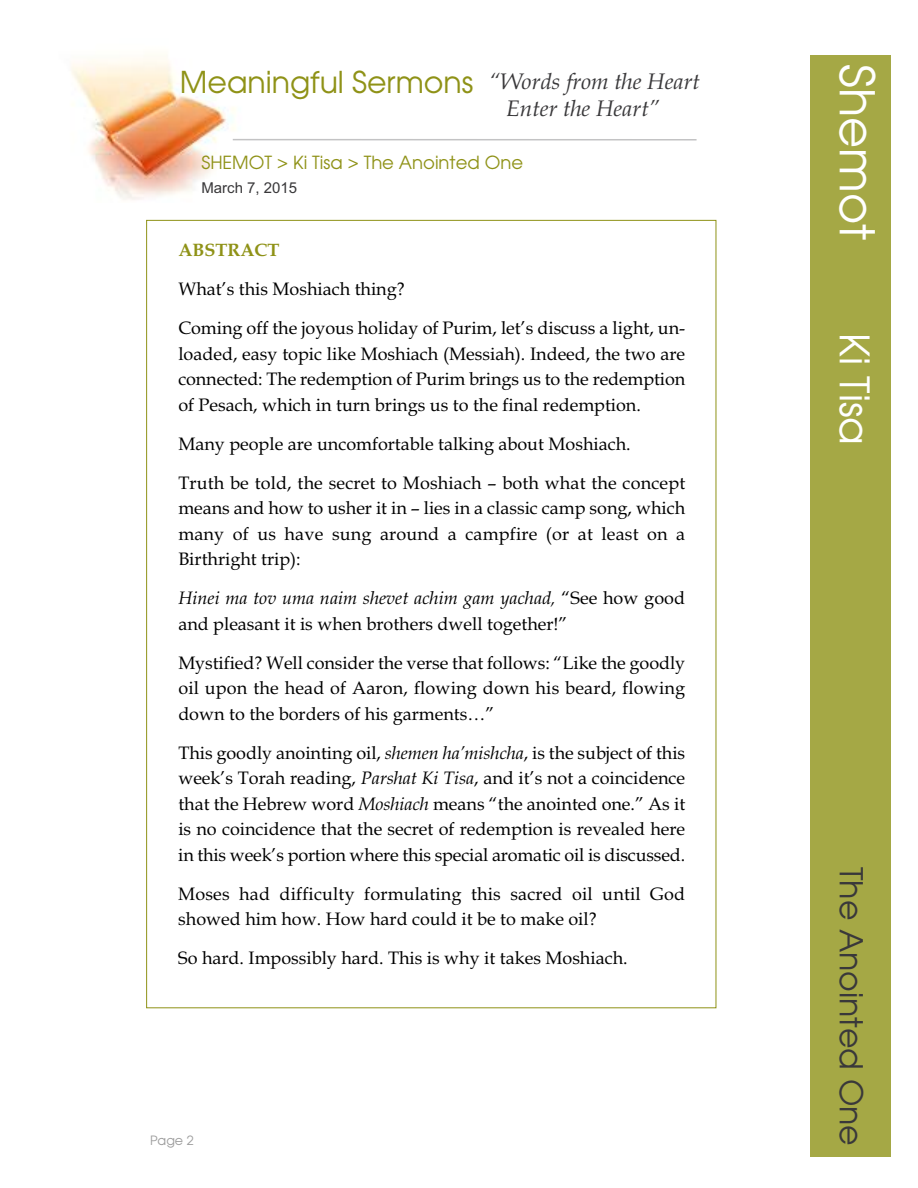
<style>
.page{position:relative;width:918px;height:1188px;background:#fff}
.page>*{position:absolute;margin:0;border:0;box-sizing:border-box;transform-origin:0 0}
.t1{font:47.7px "Avalon Plain";color:#fff}
.t2{font:40.5px "Avalon Plain";color:#fff}
.t3{font:31.5px "Avalon Plain";color:#39383a}
.t4{font:30px "Avalon Plain";color:#8f9217}
.t5{font:italic 22.5px/27.2px "Book Antiqua";color:#39383a}
.t6{font:18px/25.5px "Book Antiqua";color:#000}
.t7{font:18px "Avalon Plain";color:#8f9217}
.t8{font:700 18px "Book Antiqua";color:#8f9217}
.t9{font:15px "Arial";color:#39383a}
.t10{font:12.75px "Avalon Plain";color:#9c9c9c}
.s1{font-style:italic}
</style>
<div class="page">
<div style="left:810px;top:55px;width:81px;height:1101px;background:#a5a845"></div>
<img style="left:71px;top:55px;width:164px;height:145px">
<hr style="left:233px;top:139px;width:464px;height:2px;background:#c3c3c4">
<h3 class="t4" style="left:180px;top:65px;width:295px">Meaningful Sermons</h3>
<p class="t5" style="left:506px;top:68px;width:195px;text-indent:-17px">“Words from the Heart<br>Enter the Heart”</p>
<p class="t7" style="left:201px;top:152px;width:323px">SHEMOT &gt; Ki Tisa &gt; The Anointed One</p>
<p class="t9" style="left:201px;top:179px;width:97px">March 7, 2015</p>
<p class="t8" style="left:178px;top:240px;width:103px">ABSTRACT</p>
<p class="t6" style="left:178px;top:270px;width:508px;line-height:39px">What’s this Moshiach thing?<br>Coming off the joyous holiday of Purim, let’s discuss a light, un-</p>
<p class="t6" style="left:178px;top:341px;width:508px;text-align:justify">loaded, easy topic like Moshiach (Messiah). Indeed, the two are connected: The redemption of Purim brings us to the redemption of Pesach, which in turn brings us to the final redemption.</p>
<p class="t6" style="left:178px;top:424px;width:508px;line-height:39px">Many people are uncomfortable talking about Moshiach.<br>Truth be told, the secret to Moshiach – both what the concept</p>
<p class="t6" style="left:178px;top:495px;width:508px;text-align:justify">means and how to usher it in – lies in a classic camp song, which many of us have sung around a campfire (or at least on a Birthright trip):</p>
<p class="t6" style="left:178px;top:585px;width:508px"><span class="s1">Hinei ma tov uma naim shevet achim gam yachad,</span> “See how good and pleasant it is when brothers dwell together!”</p>
<p class="t6" style="left:178px;top:650px;width:508px;text-align:justify">Mystified? Well consider the verse that follows: “Like the goodly oil upon the head of Aaron, flowing down his beard, flowing down to the borders of his garments…”</p>
<p class="t6" style="left:178px;top:740px;width:508px;text-align:justify">This goodly anointing oil, <span class="s1">shemen ha’mishcha</span>, is the subject of this week’s Torah reading, <span class="s1">Parshat Ki Tisa</span>, and it’s not a coincidence that the Hebrew word <span class="s1">Moshiach</span> means “the anointed one.” As it is no coincidence that the secret of redemption is revealed here in this week’s portion where this special aromatic oil is discussed.</p>
<p class="t6" style="left:178px;top:881px;width:508px">Moses had difficulty formulating this sacred oil until God showed him how. How hard could it be to make oil?</p>
<p class="t6" style="left:178px;top:945px;width:451px">So hard. Impossibly hard. This is why it takes Moshiach.</p>
<p class="t10" style="left:150px;top:1133px;width:45px">Page 2</p>
<h1 class="t1" style="left:884px;top:64px;width:177px;rotate:90deg">Shemot</h1>
<h2 class="t2" style="left:878px;top:333px;width:114px;rotate:90deg">Ki Tisa</h2>
<h3 class="t3" style="left:869px;top:867px;width:280px;rotate:90deg">The Anointed One</h3>
</div>
